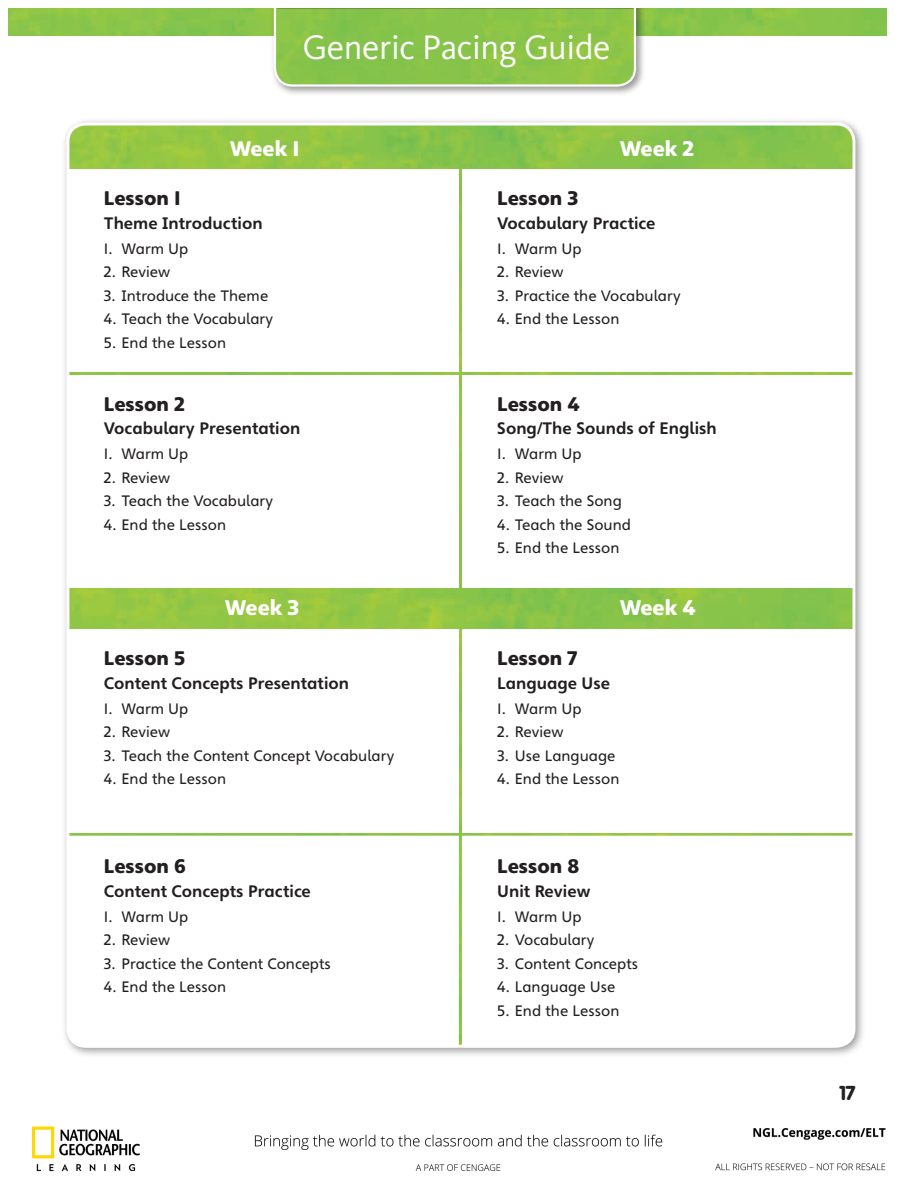
<style>
.page{position:relative;width:918px;height:1188px;background:#fff}
.page>*{position:absolute;margin:0;border:0;box-sizing:border-box;transform-origin:0 0}
.t1{font:35.25px "Kievit OT";letter-spacing:-.01em;color:#fff}
.t2{font:900 20.55px "Heinemann";color:#fff}
.t3{font:900 19.8px "VAG Rounded Std";color:#231f20}
.t4{font:900 19.05px "Heinemann";color:#231f20}
.t5{font:700 16.2px "Heinemann";color:#231f20}
.t6{font:14.7px "Heinemann";color:#231f20}
</style>
<div class="page">
<img style="left:32px;top:1126px;width:854px;height:46px">
<img style="left:8px;top:9px;width:878px;height:26px">
<div style="left:271px;top:9px;width:374px;height:87px;background:#231f20;opacity:.45"></div>
<svg style="left:274px;top:9px;width:362px;height:78px;background:#8ec650"></svg>
<div style="left:61px;top:117px;width:806px;height:942px;background:#231f20;opacity:.45"></div>
<img style="left:68px;top:124px;width:786px;height:922px">
<div style="left:69px;top:169px;width:390px;height:203px;background:#fff"></div>
<div style="left:69px;top:629px;width:390px;height:204px;background:#fff"></div>
<div style="left:462px;top:169px;width:391px;height:203px;background:#fff"></div>
<div style="left:462px;top:629px;width:391px;height:204px;background:#fff"></div>
<div style="left:462px;top:375px;width:391px;height:212px;background:#fff"></div>
<svg style="left:462px;top:836px;width:391px;height:211px"></svg>
<div style="left:69px;top:375px;width:390px;height:212px;background:#fff"></div>
<svg style="left:69px;top:836px;width:390px;height:211px"></svg>
<p class="t1" style="left:302px;top:26px;width:310px">Generic Pacing Guide</p>
<p class="t2" style="left:230px;top:135px;width:71px">Week 1</p>
<p class="t2" style="left:620px;top:135px;width:76px">Week 2</p>
<p class="t4" style="left:104px;top:186px;width:78px">Lesson 1</p>
<p class="t5" style="left:104px;top:213px;width:160px">Theme Introduction</p>
<p class="t6" style="left:104px;top:239px;width:86px">1. Warm Up</p>
<p class="t6" style="left:104px;top:263px;width:68px">2. Review</p>
<p class="t6" style="left:104px;top:286px;width:166px">3. Introduce the Theme</p>
<p class="t6" style="left:104px;top:310px;width:171px">4. Teach the Vocabulary</p>
<p class="t6" style="left:104px;top:334px;width:124px">5. End the Lesson</p>
<p class="t4" style="left:104px;top:392px;width:83px">Lesson 2</p>
<p class="t5" style="left:104px;top:418px;width:198px">Vocabulary Presentation</p>
<p class="t6" style="left:104px;top:445px;width:86px">1. Warm Up</p>
<p class="t6" style="left:104px;top:468px;width:68px">2. Review</p>
<p class="t6" style="left:104px;top:492px;width:171px">3. Teach the Vocabulary</p>
<p class="t6" style="left:104px;top:515px;width:124px">4. End the Lesson</p>
<p class="t2" style="left:225px;top:595px;width:76px">Week 3</p>
<p class="t4" style="left:104px;top:646px;width:83px">Lesson 5</p>
<p class="t5" style="left:104px;top:673px;width:247px">Content Concepts Presentation</p>
<p class="t6" style="left:104px;top:699px;width:86px">1. Warm Up</p>
<p class="t6" style="left:104px;top:723px;width:68px">2. Review</p>
<p class="t6" style="left:104px;top:747px;width:292px">3. Teach the Content Concept Vocabulary</p>
<p class="t6" style="left:104px;top:770px;width:124px">4. End the Lesson</p>
<p class="t4" style="left:104px;top:854px;width:84px">Lesson 6</p>
<p class="t5" style="left:104px;top:881px;width:208px">Content Concepts Practice</p>
<p class="t6" style="left:104px;top:907px;width:86px">1. Warm Up</p>
<p class="t6" style="left:104px;top:931px;width:68px">2. Review</p>
<p class="t6" style="left:104px;top:954px;width:229px">3. Practice the Content Concepts</p>
<p class="t6" style="left:104px;top:978px;width:124px">4. End the Lesson</p>
<p class="t4" style="left:497px;top:186px;width:83px">Lesson 3</p>
<p class="t5" style="left:497px;top:213px;width:160px">Vocabulary Practice</p>
<p class="t6" style="left:497px;top:239px;width:86px">1. Warm Up</p>
<p class="t6" style="left:497px;top:263px;width:68px">2. Review</p>
<p class="t6" style="left:497px;top:286px;width:185px">3. Practice the Vocabulary</p>
<p class="t6" style="left:497px;top:310px;width:124px">4. End the Lesson</p>
<p class="t4" style="left:497px;top:392px;width:84px">Lesson 4</p>
<p class="t5" style="left:497px;top:418px;width:221px">Song/The Sounds of English</p>
<p class="t6" style="left:497px;top:445px;width:86px">1. Warm Up</p>
<p class="t6" style="left:497px;top:468px;width:68px">2. Review</p>
<p class="t6" style="left:497px;top:492px;width:126px">3. Teach the Song</p>
<p class="t6" style="left:497px;top:515px;width:135px">4. Teach the Sound</p>
<p class="t6" style="left:497px;top:539px;width:124px">5. End the Lesson</p>
<p class="t2" style="left:620px;top:595px;width:77px">Week 4</p>
<p class="t4" style="left:497px;top:646px;width:82px">Lesson 7</p>
<p class="t5" style="left:497px;top:673px;width:114px">Language Use</p>
<p class="t6" style="left:497px;top:699px;width:86px">1. Warm Up</p>
<p class="t6" style="left:497px;top:723px;width:68px">2. Review</p>
<p class="t6" style="left:497px;top:747px;width:120px">3. Use Language</p>
<p class="t6" style="left:497px;top:770px;width:124px">4. End the Lesson</p>
<p class="t4" style="left:497px;top:854px;width:84px">Lesson 8</p>
<p class="t5" style="left:497px;top:881px;width:95px">Unit Review</p>
<p class="t6" style="left:497px;top:907px;width:86px">1. Warm Up</p>
<p class="t6" style="left:497px;top:931px;width:99px">2. Vocabulary</p>
<p class="t6" style="left:497px;top:954px;width:142px">3. Content Concepts</p>
<p class="t6" style="left:497px;top:978px;width:120px">4. Language Use</p>
<p class="t6" style="left:497px;top:1001px;width:124px">5. End the Lesson</p>
<p class="t3" style="left:839px;top:1081px;width:18px">17</p>
</div>
